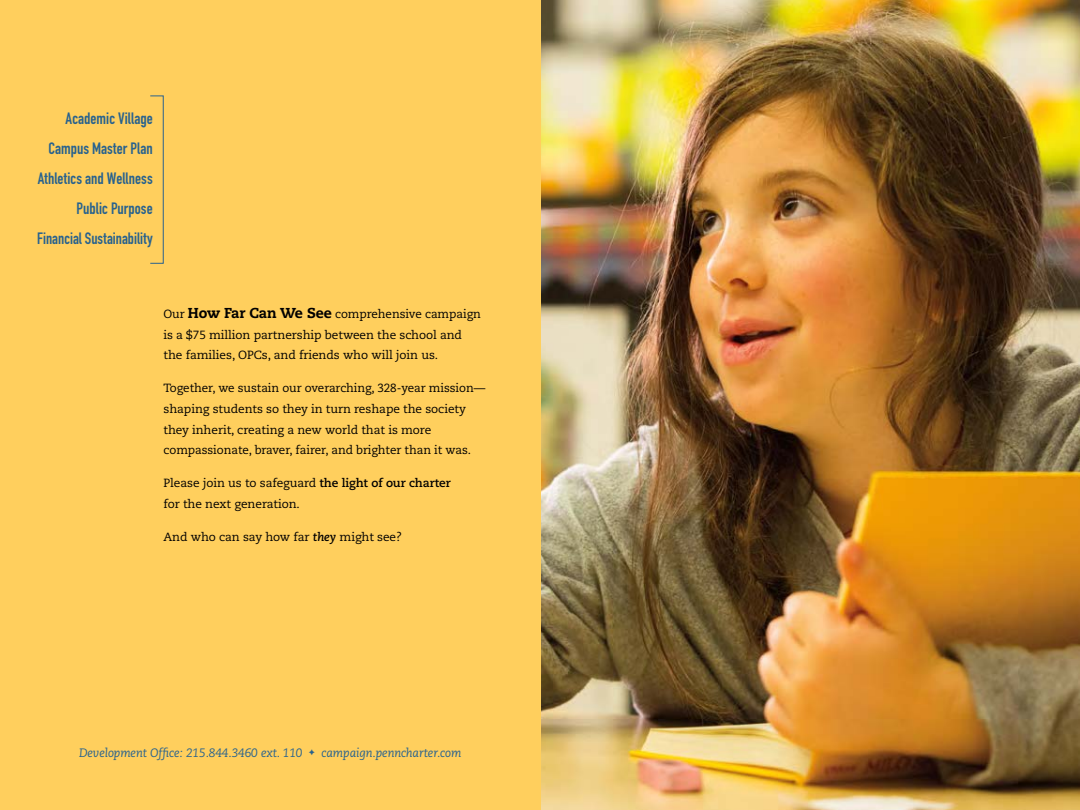
<style>
.page{position:relative;width:1080px;height:810px;background:#fff}
.page>*{position:absolute;margin:0;border:0;box-sizing:border-box;transform-origin:0 0}
.t1{font:16.25px/30px "DIN Engschrift Std";color:#28628e;text-align:right}
.t2{font:italic 12.25px "Caecilia LT Std";letter-spacing:-.005em;color:#28628e}
.t3{font:11.88px/20.6px "Caecilia LT Std";letter-spacing:-.005em;color:#000}
.s1{font-weight:800;font-size:14.38px}
.s2{font-weight:700}
.s3{font-weight:700;font-style:italic}
</style>
<div class="page">
<img style="left:540px;top:0;width:540px;height:810px">
<div style="left:0;top:0;width:540px;height:810px;background:#ffcf5d"></div>
<div style="left:150px;top:96px;width:14px;height:168px;border:1px solid #28628e"></div>
<h1 class="t1" style="left:37px;top:103px;width:117px">Academic Village<br>Campus Master Plan<br>Athletics and Wellness<br>Public Purpose<br>Financial Sustainability</h1>
<p class="t3" style="left:164px;top:304px;width:319px">Our <span class="s1">How Far Can We See</span> comprehensive campaign is a $75 million partnership between the school and the families, OPCs, and friends who will join us.</p>
<p class="t3" style="left:164px;top:378px;width:323px">Together, we sustain our overarching, 328-year mission— shaping students so they in turn reshape the society they inherit, creating a new world that is more compassionate, braver, fairer, and brighter than it was.</p>
<p class="t3" style="left:164px;top:473px;width:289px">Please join us to safeguard <span class="s2">the light of our charter </span>for the next generation.</p>
<p class="t3" style="left:164px;top:527px;width:240px">And who can say how far <span class="s3">they</span> might see?</p>
<p class="t2" style="left:79px;top:746px;width:384px">Development Office: 215.844.3460 ext. 110 ✦ campaign.penncharter.com</p>
</div>
